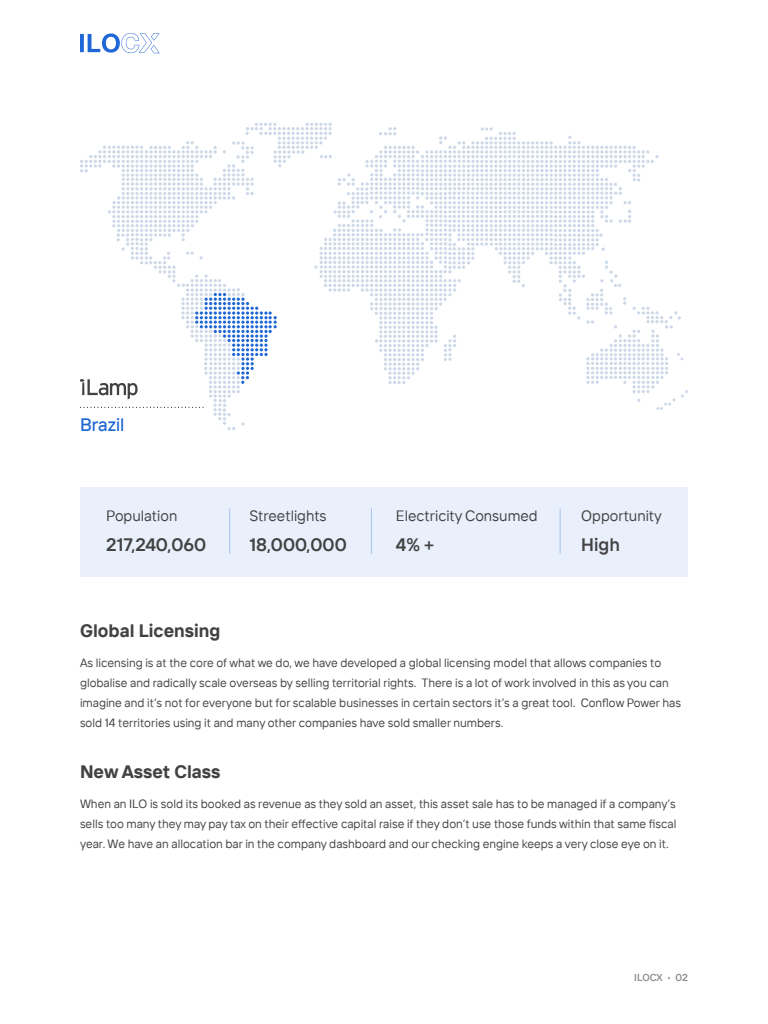
<style>
.page{position:relative;width:768px;height:1024px;background:#fff}
.page>*{position:absolute;margin:0;border:0;box-sizing:border-box;transform-origin:0 0}
.t1{font:700 18px "TT Interphases";color:#424242}
.t2{font:600 18px "TT Interphases";color:#424242}
.t3{font:500 18px "TT Interphases";color:#1f67d6}
.t4{font:15px "TT Interphases";color:#424242}
.t5{font:12px/20px "TT Interphases";color:#424242}
.t6{font:600 10px "TT Interphases";letter-spacing:-.02em;color:#8e8e8e}
</style>
<div class="page">
<div style="left:80px;top:487px;width:608px;height:90px;background:#e9f0fb"></div>
<svg style="left:80px;top:33px;width:80px;height:20px"></svg>
<hr style="left:229px;top:508px;width:1px;height:46px;background:#a5c2ef">
<hr style="left:371px;top:508px;width:1px;height:46px;background:#a5c2ef">
<hr style="left:560px;top:508px;width:1px;height:46px;background:#a5c2ef">
<svg style="left:80px;top:123px;width:608px;height:307px"></svg>
<h1 class="t3" style="left:80px;top:414px;width:46px">Brazil</h1>
<p class="t4" style="left:106px;top:506px;width:73px">Population</p>
<h1 class="t2" style="left:106px;top:533px;width:102px">217,240,060</h1>
<p class="t4" style="left:249px;top:506px;width:79px">Streetlights</p>
<h1 class="t2" style="left:249px;top:533px;width:99px">18,000,000</h1>
<p class="t4" style="left:396px;top:506px;width:143px">Electricity Consumed</p>
<h1 class="t2" style="left:396px;top:533px;width:40px">4% +</h1>
<p class="t4" style="left:581px;top:506px;width:82px">Opportunity</p>
<h1 class="t2" style="left:581px;top:533px;width:40px">High</h1>
<h1 class="t1" style="left:80px;top:619px;width:142px">Global Licensing</h1>
<p class="t5" style="left:80px;top:652px;width:603px">As licensing is at the core of what we do, we have developed a global licensing model that allows companies to globalise and radically scale overseas by selling territorial rights. There is a lot of work involved in this as you can imagine and it’s not for everyone but for scalable businesses in certain sectors it’s a great tool. Conflow Power has sold 14 territories using it and many other companies have sold smaller numbers.</p>
<h1 class="t1" style="left:80px;top:759px;width:142px">New Asset Class</h1>
<p class="t5" style="left:80px;top:793px;width:598px;text-align:justify">When an ILO is sold its booked as revenue as they sold an asset, this asset sale has to be managed if a company’s sells too many they may pay tax on their effective capital raise if they don’t use those funds within that same fiscal year. We have an allocation bar in the company dashboard and our checking engine keeps a very close eye on it.</p>
<p class="t6" style="left:634px;top:971px;width:55px">ILOCX • 02</p>
</div>
